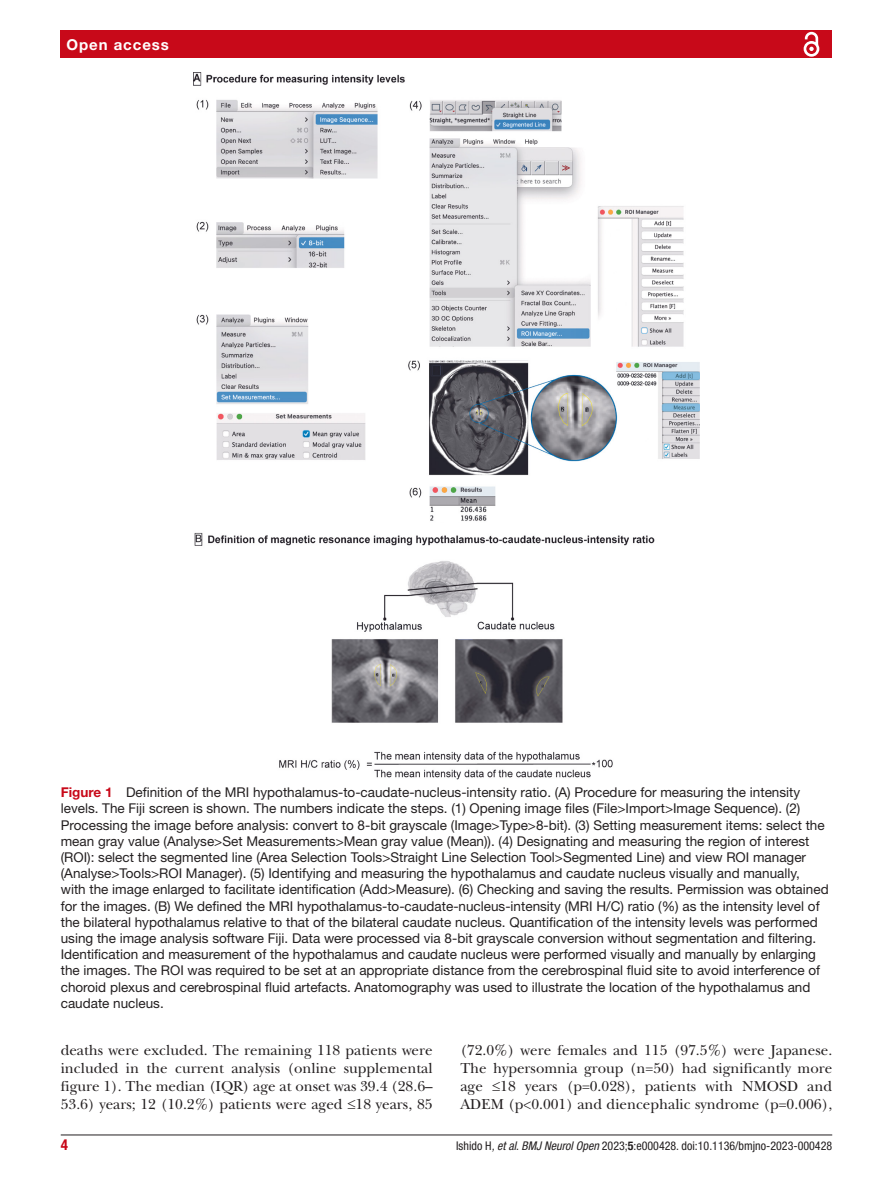
<style>
.page{position:relative;width:893px;height:1191px;background:#fff}
.page>*{position:absolute;margin:0;border:0;box-sizing:border-box;transform-origin:0 0}
.t1{font:15px/18px "New Baskerville";color:#231f20;text-align:justify}
.t2{font:700 15px "Helvetica Neue LT Std";letter-spacing:.065em;color:#fff}
.t3{font:700 condensed 15px "Helvetica Neue LT Std";color:#c80919}
.t4{font:13.5px/16.2px "Helvetica Neue LT Std";color:#231f20}
.t5{font:condensed 12px "Helvetica Neue LT Std";color:#231f20}
.s1{font-weight:700;color:#c80919}
.s2{font-style:italic}
.s3{font-weight:700}
</style>
<div class="page">
<hr style="left:61px;top:1134px;width:771px;height:1px;background:#231f20">
<div style="left:61px;top:31px;width:771px;height:27px;background:#c80919"></div>
<svg style="left:803px;top:31px;width:17px;height:26px"></svg>
<img style="left:193px;top:73px;width:507px;height:706px">
<p class="t2" style="left:66px;top:35px;width:104px">Open access</p>
<p class="t4" style="left:61px;top:784px;width:769px"><span class="s1">Figure 1</span> Definition of the MRI hypothalamus-to-caudate-nucleus-intensity ratio. (A) Procedure for measuring the intensity levels. The Fiji screen is shown. The numbers indicate the steps. (1) Opening image files (File&gt;Import&gt;Image Sequence). (2)<br>Processing the image before analysis: convert to 8-bit grayscale (Image&gt;Type&gt;8-bit). (3) Setting measurement items: select the mean gray value (Analyse&gt;Set Measurements&gt;Mean gray value (Mean)). (4) Designating and measuring the region of interest (ROI): select the segmented line (Area Selection Tools&gt;Straight Line Selection Tool&gt;Segmented Line) and view ROI manager (Analyse&gt;Tools&gt;ROI Manager). (5) Identifying and measuring the hypothalamus and caudate nucleus visually and manually,<br>with the image enlarged to facilitate identification (Add&gt;Measure). (6) Checking and saving the results. Permission was obtained for the images. (B) We defined the MRI hypothalamus-to-caudate-nucleus-intensity (MRI H/C) ratio (%) as the intensity level of the bilateral hypothalamus relative to that of the bilateral caudate nucleus. Quantification of the intensity levels was performed using the image analysis software Fiji. Data were processed via 8-bit grayscale conversion without segmentation and filtering.<br>Identification and measurement of the hypothalamus and caudate nucleus were performed visually and manually by enlarging the images. The ROI was required to be set at an appropriate distance from the cerebrospinal fluid site to avoid interference of choroid plexus and cerebrospinal fluid artefacts. Anatomography was used to illustrate the location of the hypothalamus and caudate nucleus.</p>
<p class="t1" style="left:61px;top:1041px;width:373px">deaths were excluded. The remaining 118 patients were included in the current analysis (online supplemental figure 1). The median (IQR) age at onset was 39.4 (28.6– 53.6) years; 12 (10.2%) patients were aged ≤18 years, 85</p>
<p class="t1" style="left:460px;top:1041px;width:373px">(72.0%) were females and 115 (97.5%) were Japanese.<br>The hypersomnia group (n=50) had significantly more age ≤18 years (p=0.028), patients with NMOSD and ADEM (p&lt;0.001) and diencephalic syndrome (p=0.006),</p>
<p class="t3" style="left:61px;top:1135px;width:9px">4</p>
<p class="t5" style="left:456px;top:1138px;width:378px">Ishido H<span class="s2">, et al</span>. <span class="s2">BMJ Neurol Open</span> 2023;<span class="s3">5</span>:e000428. doi:10.1136/bmjno-2023-000428</p>
</div>
